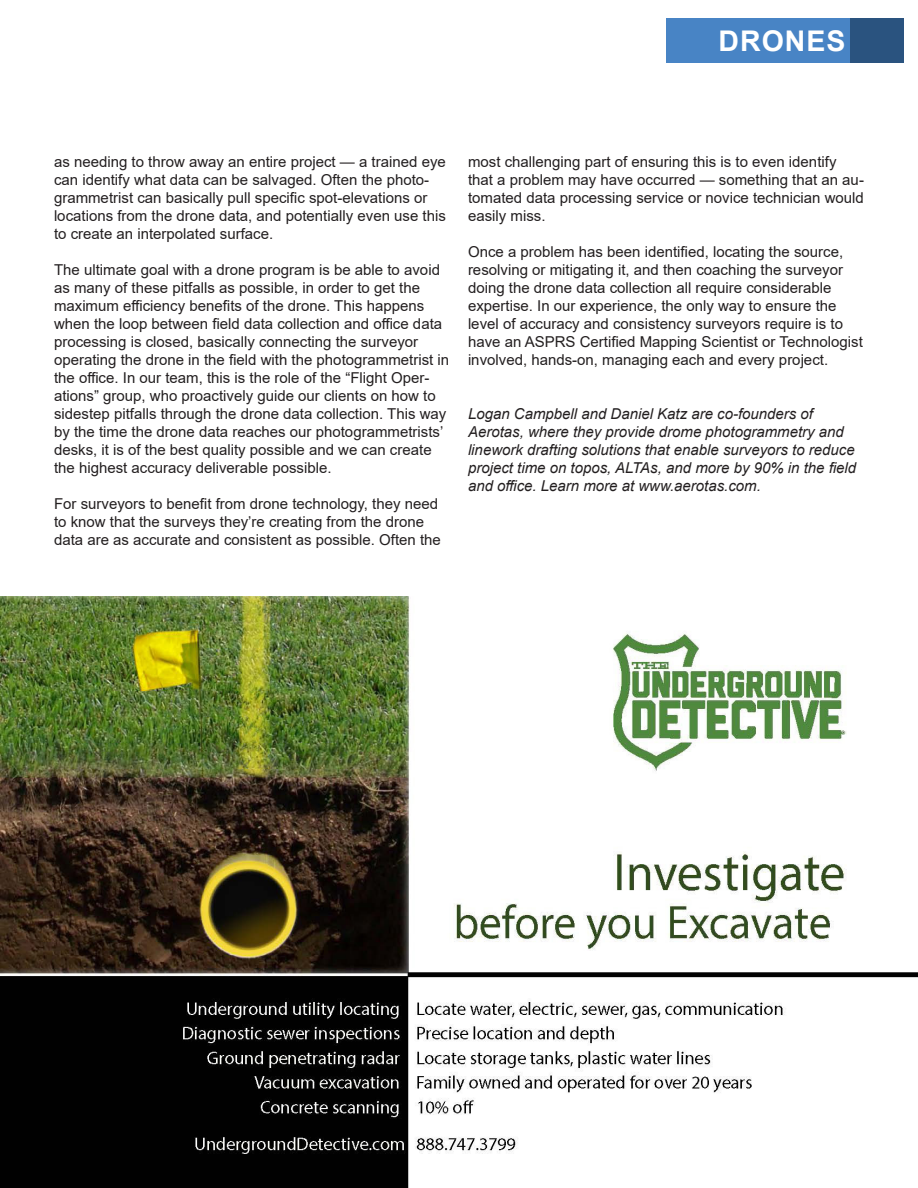
<style>
.page{position:relative;width:918px;height:1188px;background:#fff}
.page>*{position:absolute;margin:0;border:0;box-sizing:border-box;transform-origin:0 0}
.Body-White{font:700 28.5px "Arial";letter-spacing:.035em;color:#fff}
.Body{font:15px/18px "Arial";color:#231f20}
.Body-2{font:italic 15px/18px "Arial";color:#231f20}
</style>
<div class="page">
<div style="left:666px;top:18px;width:238px;height:45px;background:#4884c5"></div>
<div style="left:850px;top:18px;width:54px;height:45px;background:#2a537f"></div>
<img style="left:0;top:597px;width:918px;height:591px">
<p class="Body-White" style="left:719px;top:21px;width:128px">DRONES</p>
<p class="Body" style="left:54px;top:153px;width:393px">as needing to throw away an entire project — a trained eye can identify what data can be salvaged. Often the photo&shy;grammetrist can basically pull specific spot-elevations or locations from the drone data, and potentially even use this to create an interpolated surface.</p>
<p class="Body" style="left:54px;top:261px;width:397px">The ultimate goal with a drone program is be able to avoid as many of these pitfalls as possible, in order to get the maximum efficiency benefits of the drone. This happens when the loop between field data collection and office data processing is closed, basically connecting the surveyor operating the drone in the field with the photogrammetrist in the office. In our team, this is the role of the “Flight Oper&shy;ations” group, who proactively guide our clients on how to sidestep pitfalls through the drone data collection. This way by the time the drone data reaches our photogrammetrists’ desks, it is of the best quality possible and we can create the highest accuracy deliverable possible.</p>
<p class="Body" style="left:54px;top:495px;width:388px">For surveyors to benefit from drone technology, they need to know that the surveys they’re creating from the drone data are as accurate and consistent as possible. Often the</p>
<p class="Body" style="left:468px;top:153px;width:397px">most challenging part of ensuring this is to even identify that a problem may have occurred — something that an au&shy;tomated data processing service or novice technician would easily miss.</p>
<p class="Body" style="left:468px;top:243px;width:396px">Once a problem has been identified, locating the source, resolving or mitigating it, and then coaching the surveyor doing the drone data collection all require considerable expertise. In our experience, the only way to ensure the level of accuracy and consistency surveyors require is to have an ASPRS Certified Mapping Scientist or Technologist involved, hands-on, managing each and every project.</p>
<p class="Body-2" style="left:468px;top:405px;width:390px">Logan Campbell and Daniel Katz are co-founders of Aerotas, where they provide drome photogrammetry and linework drafting solutions that enable surveyors to reduce project time on topos, ALTAs, and more by 90% in the field and office. Learn more at www.aerotas.com.</p>
</div>
